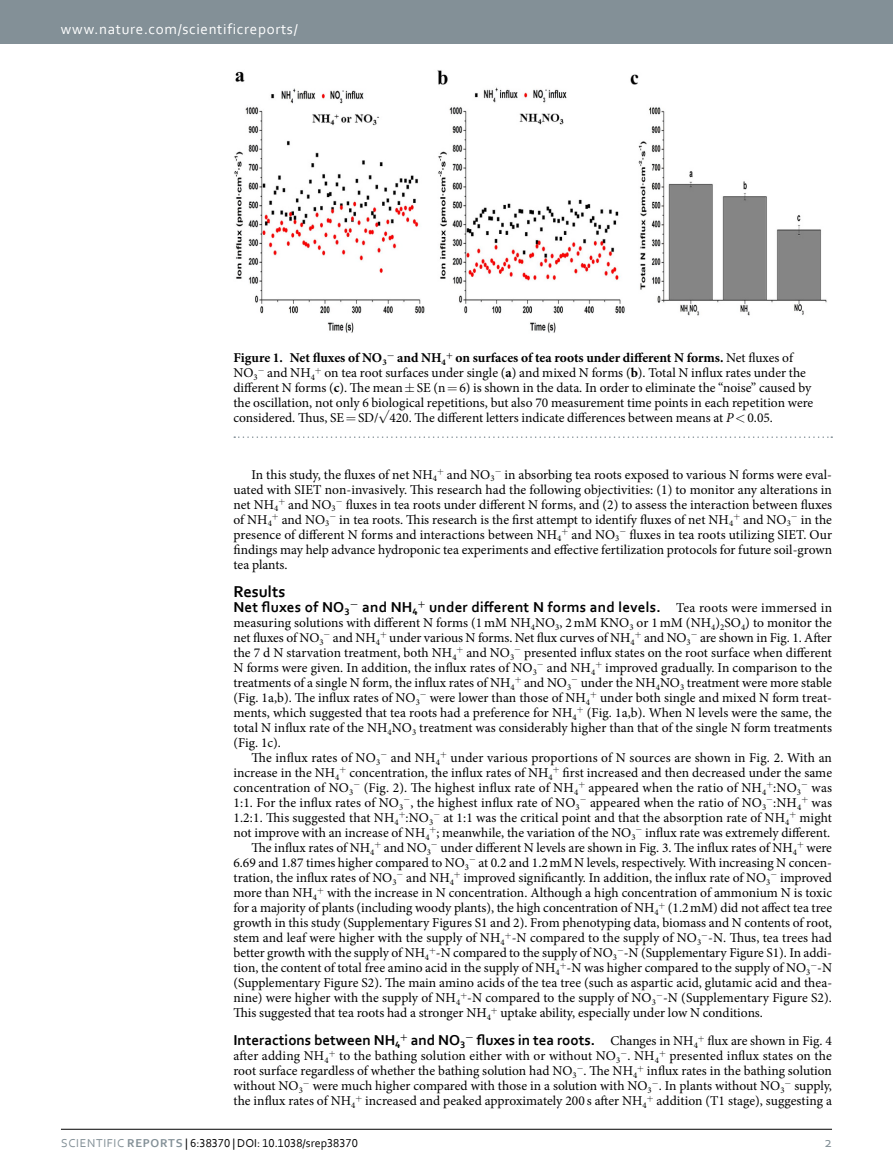
<style>
.page{position:relative;width:893px;height:1174px;background:#fff}
.page>*{position:absolute;margin:0;border:0;box-sizing:border-box;transform-origin:0 0}
.t1{font:700 16.5px "Ptrbwp Corbel";color:#000}
.t2{font:700 15px "Ptrbwp Corbel";letter-spacing:.015em;color:#000}
.t3{font:15px "Scktqh Corbel";letter-spacing:.045em;color:#fff}
.t4{font:15px "Xfljmw Corbel";color:#839097}
.t5{font:13.5px/15px "Mjkxll Minion Pro";color:#000;text-align:justify}
.t6{font:700 13.5px "Pnfkfl Minion Pro";color:#000}
.t7{font:12px "Xjsrqt Ywksvl Dpgjxb Wgpdpk Mrymbm Dqmyqq Corbel";color:#000}
.s1{font-family:"Mjkxll Minion Pro";font-weight:400}
.s2{font-family:"Pnfkfl Minion Pro";font-weight:700}
.s3{font-family:"Rswtvb Minion Pro";font-style:italic}
.s4{font-family:"Bwxxyt Corbel"}
.s5{font-family:"Mjkxll Minion Pro";font-weight:400;font-size:13.5px}
.s6{font-family:"Ptrbwp Corbel";font-weight:700;font-size:15px}
.s7{font-family:"Srmjnt Corbel";color:#839097}
.s8{font-family:"Ybwhqc Corbel";font-weight:700;color:#839097}
</style>
<div class="page">
<div style="left:0;top:0;width:893px;height:43px;background:#839097"></div>
<hr style="left:61px;top:1129px;width:771px;height:1px;background:#000">
<img style="left:234px;top:70px;width:593px;height:263px">
<svg style="left:234px;top:436px;width:598px;height:2px"></svg>
<p class="t3" style="left:61px;top:19px;width:238px">www.nature.com/scientificreports/</p>
<p class="t6" style="left:233px;top:348px;width:561px">Figure 1. Net fluxes of NO<sub>3</sub>− and NH<sub>4</sub> on surfaces of tea roots under different N forms. <span class="s1">Net fluxes of</span></p>
<p class="t5" style="left:233px;top:365px;width:581px;text-align:left">NO<sub>3</sub>− and NH<sub>4</sub> on tea root surfaces under single (<span class="s2">a</span>) and mixed N forms (<span class="s2">b</span>). Total N influx rates under the different N forms (<span class="s2">c</span>). The mean SE (n 6) is shown in the data. In order to eliminate the “noise” caused by the oscillation, not only 6 biological repetitions, but also 70 measurement time points in each repetition were considered. Thus, SE SD/√420. The different letters indicate differences between means at <span class="s3">P</span> 0.05.</p>
<p class="t5" style="left:233px;top:467px;width:600px;text-indent:18px">In this study, the fluxes of net NH<sub>4</sub> and NO<sub>3</sub>− in absorbing tea roots exposed to various N forms were eval&shy;uated with SIET non-invasively. This research had the following objectivities: (1) to monitor any alterations in net NH<sub>4</sub> and NO<sub>3</sub>− fluxes in tea roots under different N forms, and (2) to assess the interaction between fluxes of NH<sub>4</sub> and NO<sub>3</sub>− in tea roots. This research is the first attempt to identify fluxes of net NH<sub>4</sub> and NO<sub>3</sub>− in the presence of different N forms and interactions between NH<sub>4</sub> and NO<sub>3</sub>− fluxes in tea roots utilizing SIET. Our findings may help advance hydroponic tea experiments and effective fertilization protocols for future soil-grown tea plants.</p>
<p class="t1" style="left:233px;top:581px;width:53px">Results</p>
<p class="t2" style="left:233px;top:597px;width:600px">Net fluxes of NO<sub>3</sub>− <span class="s4">and NH</span><sub>4</sub> under different N forms and levels. <span class="s5">Tea roots were immersed in</span></p>
<p class="t5" style="left:233px;top:615px;width:600px">measuring solutions with different N forms (1mM NH<sub>4</sub>NO<sub>3</sub>, 2mM KNO<sub>3</sub> or 1mM (NH<sub>4</sub>)<sub>2</sub>SO<sub>4</sub>) to monitor the net fluxes of NO<sub>3</sub>− and NH<sub>4</sub> under various N forms. Net flux curves of NH<sub>4</sub> and NO<sub>3</sub>− are shown in Fig. 1. After the 7 d N starvation treatment, both NH<sub>4</sub> and NO<sub>3</sub>− presented influx states on the root surface when different N forms were given. In addition, the influx rates of NO<sub>3</sub>− and NH<sub>4</sub> improved gradually. In comparison to the treatments of a single N form, the influx rates of NH<sub>4</sub> and NO<sub>3</sub>− under the NH<sub>4</sub>NO<sub>3</sub> treatment were more stable (Fig. 1a,b). The influx rates of NO<sub>3</sub>− were lower than those of NH<sub>4</sub> under both single and mixed N form treat&shy;ments, which suggested that tea roots had a preference for NH<sub>4</sub> (Fig. 1a,b). When N levels were the same, the total N influx rate of the NH<sub>4</sub>NO<sub>3</sub> treatment was considerably higher than that of the single N form treatments (Fig. 1c).</p>
<p class="t5" style="left:251px;top:750px;width:582px">The influx rates of NO<sub>3</sub>− and NH<sub>4</sub> under various proportions of N sources are shown in Fig. 2. With an</p>
<p class="t5" style="left:233px;top:765px;width:600px">increase in the NH<sub>4</sub> concentration, the influx rates of NH<sub>4</sub> first increased and then decreased under the same</p>
<p class="t5" style="left:233px;top:780px;width:600px">concentration of NO<sub>3</sub>− (Fig. 2). The highest influx rate of NH<sub>4</sub> appeared when the ratio of NH<sub>4</sub> :NO<sub>3</sub>− was</p>
<p class="t5" style="left:233px;top:795px;width:600px">1:1. For the influx rates of NO<sub>3</sub>−, the highest influx rate of NO<sub>3</sub>− appeared when the ratio of NO<sub>3</sub>−:NH<sub>4</sub> was</p>
<p class="t5" style="left:233px;top:810px;width:600px">1.2:1. This suggested that NH<sub>4</sub> :NO<sub>3</sub>− at 1:1 was the critical point and that the absorption rate of NH<sub>4</sub> might</p>
<p class="t5" style="left:233px;top:825px;width:598px">not improve with an increase of NH<sub>4</sub> ; meanwhile, the variation of the NO<sub>3</sub>− influx rate was extremely different.</p>
<p class="t5" style="left:251px;top:840px;width:582px">The influx rates of NH<sub>4</sub> and NO<sub>3</sub>− under different N levels are shown in Fig. 3. The influx rates of NH<sub>4</sub> were</p>
<p class="t5" style="left:233px;top:855px;width:600px">6.69 and 1.87 times higher compared to NO<sub>3</sub>− at 0.2 and 1.2mMN levels, respectively. With increasing N concen-</p>
<p class="t5" style="left:233px;top:870px;width:600px">tration, the influx rates of NO<sub>3</sub>− and NH<sub>4</sub> improved significantly. In addition, the influx rate of NO<sub>3</sub>− improved</p>
<p class="t5" style="left:233px;top:885px;width:600px">more than NH<sub>4</sub> with the increase in N concentration. Although a high concentration of ammonium N is toxic</p>
<p class="t5" style="left:233px;top:900px;width:600px">for a majority of plants (including woody plants), the high concentration of NH<sub>4</sub> (1.2mM) did not affect tea tree</p>
<p class="t5" style="left:233px;top:915px;width:600px">growth in this study (Supplementary Figures S1 and 2). From phenotyping data, biomass and N contents of root,</p>
<p class="t5" style="left:233px;top:930px;width:600px">stem and leaf were higher with the supply of NH<sub>4</sub> -N compared to the supply of NO<sub>3</sub>−-N. Thus, tea trees had</p>
<p class="t5" style="left:233px;top:945px;width:600px">better growth with the supply of NH<sub>4</sub> -N compared to the supply of NO<sub>3</sub>−-N (Supplementary Figure S1). In addi-</p>
<p class="t5" style="left:233px;top:960px;width:600px">tion, the content of total free amino acid in the supply of NH<sub>4</sub> -N was higher compared to the supply of NO<sub>3</sub>−-N</p>
<p class="t5" style="left:233px;top:975px;width:600px">(Supplementary Figure S2). The main amino acids of the tea tree (such as aspartic acid, glutamic acid and thea-</p>
<p class="t5" style="left:233px;top:990px;width:600px">nine) were higher with the supply of NH<sub>4</sub> -N compared to the supply of NO<sub>3</sub>−-N (Supplementary Figure S2).</p>
<p class="t5" style="left:233px;top:1005px;width:531px">This suggested that tea roots had a stronger NH<sub>4</sub> uptake ability, especially under low N conditions.</p>
<p class="t2" style="left:233px;top:1031px;width:233px">Interactions between NH<sub>4</sub> <span class="s4">and NO</span><sub>3</sub></p>
<p class="t5" style="left:233px;top:1033px;width:600px;text-indent:232px">− <span class="s6">fluxes in tea roots.</span> Changes in NH<sub>4</sub> flux are shown in Fig. 4 after adding NH<sub>4</sub> to the bathing solution either with or without NO<sub>3</sub>−. NH<sub>4</sub> presented influx states on the root surface regardless of whether the bathing solution had NO<sub>3</sub>−. The NH<sub>4</sub> influx rates in the bathing solution without NO<sub>3</sub>− were much higher compared with those in a solution with NO<sub>3</sub>−. In plants without NO<sub>3</sub>− supply, the influx rates of NH<sub>4</sub> increased and peaked approximately 200 s after NH<sub>4</sub> addition (T1 stage), suggesting a</p>
<p class="t7" style="left:61px;top:1135px;width:298px"><span class="s7">SCIENTIFIC</span> <span class="s8">REPORTS</span> | 6:38370 | DOI: 10.1038/srep38370</p>
<p class="t4" style="left:824px;top:1132px;width:9px">2</p>
</div>
